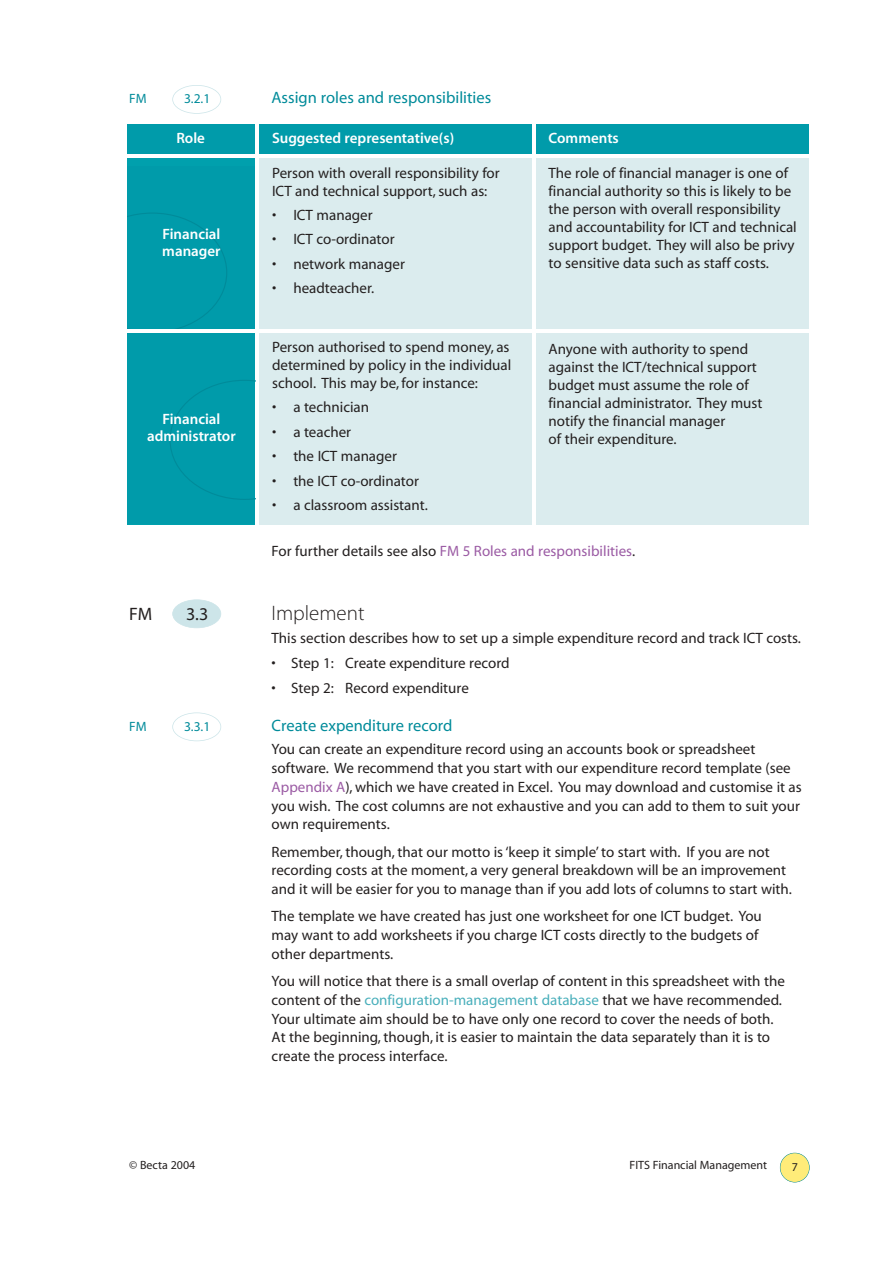
<style>
.page{position:relative;width:893px;height:1263px;background:#fff}
.page>*{position:absolute;margin:0;border:0;box-sizing:border-box;transform-origin:0 0}
.t1{font:21px "Myriad MM 215 600";color:#231f1f}
.t2{font:18px "Myriad MM 400 600";color:#231f1f}
.t3{font:16.5px "Myriad MM 400 600";color:#008b9a}
.t4{font:15px/18px "Myriad MM 400 600";color:#231f1f}
.t5{font:15px/17.2px "Myriad MM 565 600";color:#fff}
.t6{font:15px "Myriad MM 400 600";color:#9b5ba4}
.t7{font:13.5px "Myriad MM 400 600";color:#008b9a}
.t8{font:12px "Myriad MM 400 600";color:#231f1f}
.s1{color:#231f1f}
.s2{color:#9b5ba4}
.s3{color:#49afbb}
</style>
<div class="page">
<div style="left:173px;top:600px;width:48px;height:28px;background:#cde5e9;border-radius:50%"></div>
<div style="left:172px;top:599px;width:49px;height:29px;border:2px solid #cde5e9;border-radius:50%"></div>
<div style="left:172px;top:712px;width:49px;height:29px;border:2px solid #cde5e9;border-radius:50%"></div>
<div style="left:780px;top:1153px;width:29px;height:29px;background:#ffec79;border-radius:50%"></div>
<div style="left:779px;top:1153px;width:30px;height:29px;border:1px solid #008b9a;border-radius:50%"></div>
<div style="left:172px;top:85px;width:49px;height:29px;border:2px solid #cde5e9;border-radius:50%"></div>
<div style="left:128px;top:159px;width:127px;height:170px;background:#00a0ad"></div>
<div style="left:128px;top:166px;width:127px;height:163px;background:#009baa"></div>
<svg style="left:128px;top:213px;width:99px;height:116px"></svg>
<div style="left:128px;top:125px;width:127px;height:29px;background:#009baa"></div>
<div style="left:259px;top:159px;width:272px;height:170px;background:#dbecee"></div>
<div style="left:536px;top:159px;width:272px;height:170px;background:#dbecee"></div>
<div style="left:128px;top:333px;width:127px;height:191px;background:#009baa"></div>
<svg style="left:170px;top:380px;width:85px;height:120px"></svg>
<div style="left:259px;top:333px;width:272px;height:191px;background:#dbecee"></div>
<div style="left:536px;top:333px;width:272px;height:191px;background:#dbecee"></div>
<div style="left:259px;top:125px;width:272px;height:29px;background:#009baa"></div>
<div style="left:536px;top:125px;width:272px;height:29px;background:#009baa"></div>
<p class="t7" style="left:129px;top:93px;width:19px">FM</p>
<p class="t7" style="left:184px;top:93px;width:28px">3.2.1</p>
<p class="t3" style="left:272px;top:91px;width:221px">Assign roles and responsibilities</p>
<p class="t5" style="left:176px;top:131px;width:30px">Role</p>
<p class="t5" style="left:272px;top:131px;width:184px">Suggested representative(s)</p>
<p class="t5" style="left:548px;top:131px;width:72px">Comments</p>
<p class="t5" style="left:162px;top:227px;width:60px">Financial manager</p>
<p class="t5" style="left:147px;top:412px;width:90px;text-align:center">Financial administrator</p>
<p class="t4" style="left:272px;top:165px;width:229px">Person with overall responsibility for<br>ICT and technical support, such as:</p>
<p class="t4" style="left:272px;top:207px;width:102px">• ICT manager</p>
<p class="t4" style="left:272px;top:232px;width:124px">• ICT co-ordinator</p>
<p class="t4" style="left:272px;top:256px;width:134px">• network manager</p>
<p class="t4" style="left:272px;top:281px;width:104px">• headteacher.</p>
<p class="t4" style="left:272px;top:339px;width:241px;text-align:justify">Person authorised to spend money, as determined by policy in the individual school. This may be, for instance:</p>
<p class="t4" style="left:272px;top:400px;width:99px">• a technician</p>
<p class="t4" style="left:272px;top:424px;width:81px">• a teacher</p>
<p class="t4" style="left:272px;top:449px;width:126px">• the ICT manager</p>
<p class="t4" style="left:272px;top:473px;width:148px">• the ICT co-ordinator</p>
<p class="t4" style="left:272px;top:497px;width:157px">• a classroom assistant.</p>
<p class="t4" style="left:548px;top:165px;width:250px">The role of financial manager is one of financial authority so this is likely to be the person with overall responsibility and accountability for ICT and technical support budget. They will also be privy to sensitive data such as staff costs.</p>
<p class="t4" style="left:548px;top:341px;width:215px">Anyone with authority to spend against the ICT/technical support budget must assume the role of financial administrator. They must notify the financial manager<br>of their expenditure.</p>
<p class="t6" style="left:272px;top:546px;width:365px"><span class="s1">For further details see also</span> FM 5 Roles and responsibilities<span class="s1">.</span></p>
<p class="t2" style="left:129px;top:607px;width:25px">FM</p>
<p class="t2" style="left:186px;top:607px;width:24px">3.3</p>
<h1 class="t1" style="left:272px;top:605px;width:94px">Implement</h1>
<p class="t4" style="left:272px;top:631px;width:531px">This section describes how to set up a simple expenditure record and track ICT costs.</p>
<p class="t4" style="left:272px;top:656px;width:239px">• Step 1: Create expenditure record</p>
<p class="t4" style="left:272px;top:681px;width:199px">• Step 2: Record expenditure</p>
<p class="t7" style="left:129px;top:722px;width:19px">FM</p>
<p class="t7" style="left:184px;top:722px;width:28px">3.3.1</p>
<p class="t3" style="left:272px;top:720px;width:182px">Create expenditure record</p>
<p class="t4" style="left:272px;top:741px;width:531px;line-height:18.8px">You can create an expenditure record using an accounts book or spreadsheet software. We recommend that you start with our expenditure record template (see <span class="s2">Appendix A</span>), which we have created in Excel. You may download and customise it as you wish. The cost columns are not exhaustive and you can add to them to suit your own requirements.</p>
<p class="t4" style="left:272px;top:844px;width:522px;line-height:18.8px">Remember, though, that our motto is ‘keep it simple’ to start with. If you are not recording costs at the moment, a very general breakdown will be an improvement and it will be easier for you to manage than if you add lots of columns to start with.</p>
<p class="t4" style="left:272px;top:908px;width:491px;line-height:18.8px">The template we have created has just one worksheet for one ICT budget. You may want to add worksheets if you charge ICT costs directly to the budgets of other departments.</p>
<p class="t4" style="left:272px;top:973px;width:514px;line-height:18.8px">You will notice that there is a small overlap of content in this spreadsheet with the content of the <span class="s3">configuration-management database</span> that we have recommended.<br>Your ultimate aim should be to have only one record to cover the needs of both.<br>At the beginning, though, it is easier to maintain the data separately than it is to create the process interface.</p>
<p class="t8" style="left:129px;top:1160px;width:68px">© Becta 2004</p>
<p class="t8" style="left:629px;top:1160px;width:139px">FITS Financial Management</p>
<p class="t8" style="left:792px;top:1162px;width:8px">7</p>
</div>
